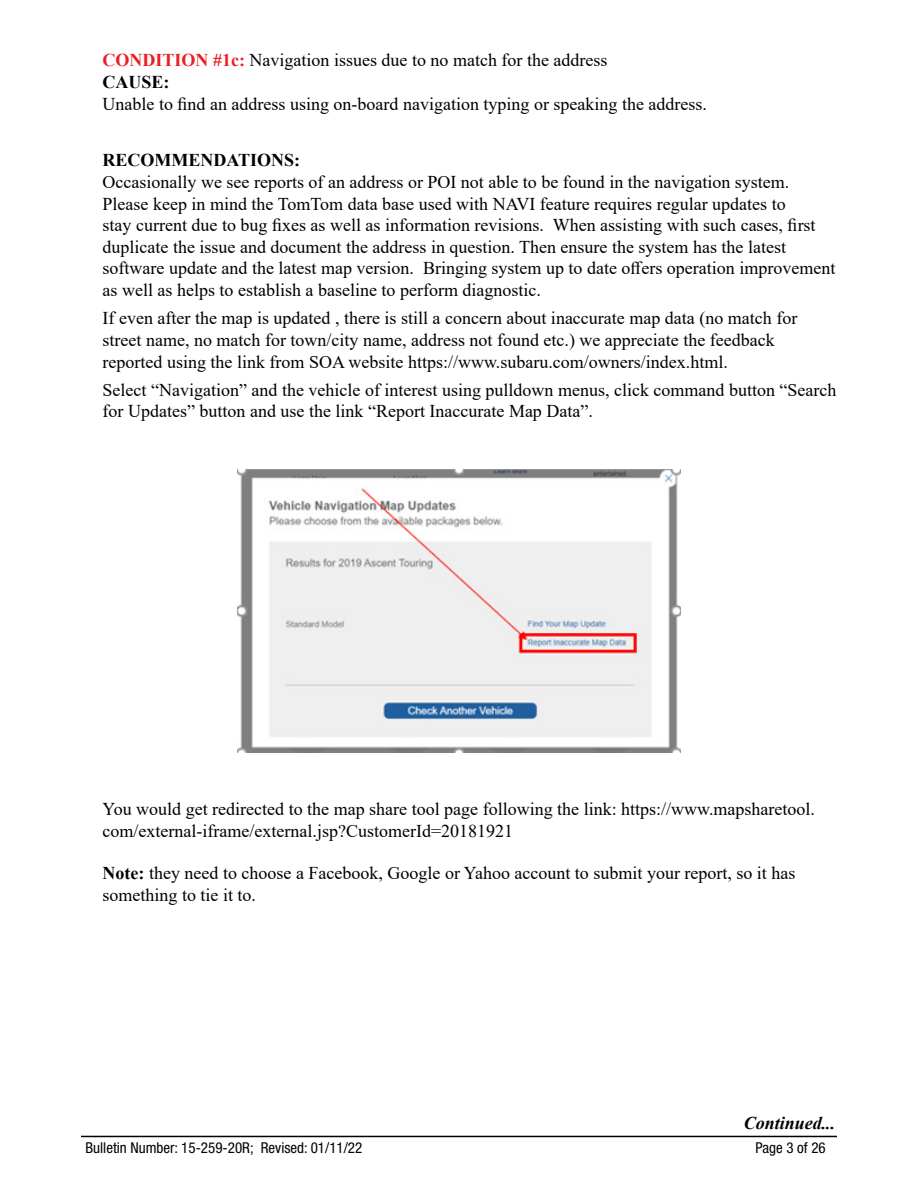
<style>
.page{position:relative;width:918px;height:1188px;background:#fff}
.page>*{position:absolute;margin:0;border:0;box-sizing:border-box;transform-origin:0 0}
.t1{font:18px/21.6px "Times New Roman";color:#000}
.t2{font:700 18px "Times New Roman";color:#000}
.t3{font:italic 700 18px "Times New Roman";color:#000}
.t4{font:condensed 15px "Helvetica Neue LT Std";color:#000}
.s1{font-weight:700;color:#ed1d24}
.s2{font-weight:700}
</style>
<div class="page">
<hr style="left:81px;top:1136px;width:756px;height:1px;background:#000">
<img style="left:237px;top:470px;width:444px;height:282px">
<p class="t1" style="left:103px;top:49px;width:506px"><span class="s1">CONDITION #1c:</span> Navigation issues due to no match for the address<br><span class="s2">CAUSE:</span></p>
<p class="t1" style="left:103px;top:92px;width:606px">Unable to find an address using on-board navigation typing or speaking the address.</p>
<p class="t2" style="left:103px;top:147px;width:199px">RECOMMENDATIONS:</p>
<p class="t1" style="left:103px;top:171px;width:734px">Occasionally we see reports of an address or POI not able to be found in the navigation system.<br>Please keep in mind the TomTom data base used with NAVI feature requires regular updates to<br>stay current due to bug fixes as well as information revisions. When assisting with such cases, first duplicate the issue and document the address in question. Then ensure the system has the latest software update and the latest map version. Bringing system up to date offers operation improvement as well as helps to establish a baseline to perform diagnostic.</p>
<p class="t1" style="left:103px;top:307px;width:696px">If even after the map is updated , there is still a concern about inaccurate map data (no match for street name, no match for town/city name, address not found etc.) we appreciate the feedback reported using the link from SOA website https://www.subaru.com/owners/index.html.</p>
<p class="t1" style="left:103px;top:378px;width:735px">Select “Navigation” and the vehicle of interest using pulldown menus, click command button “Search for Updates” button and use the link “Report Inaccurate Map Data”.</p>
<p class="t1" style="left:103px;top:798px;width:714px">You would get redirected to the map share tool page following the link: https://www.mapsharetool. com/external-iframe/external.jsp?CustomerId=20181921</p>
<p class="t1" style="left:103px;top:862px;width:694px"><span class="s2">Note:</span> they need to choose a Facebook, Google or Yahoo account to submit your report, so it has something to tie it to.</p>
<p class="t3" style="left:744px;top:1111px;width:93px">Continued...</p>
<p class="t4" style="left:86px;top:1138px;width:278px">Bulletin Number: 15-259-20R; Revised: 01/11/22</p>
<p class="t4" style="left:756px;top:1138px;width:72px">Page 3 of 26</p>
</div>
